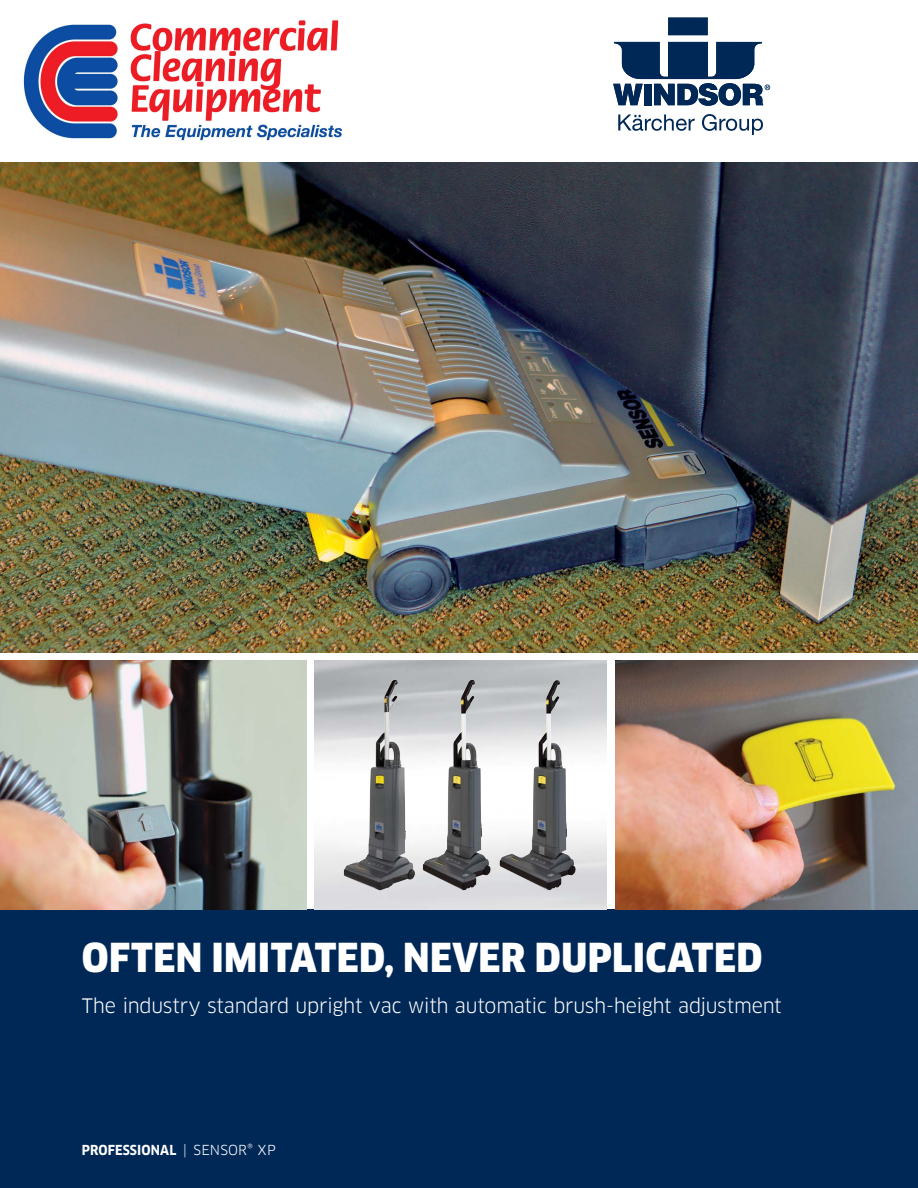
<style>
.page{position:relative;width:918px;height:1188px;background:#fff}
.page>*{position:absolute;margin:0;border:0;box-sizing:border-box;transform-origin:0 0}
.t1{font:900 39px "Clan Pro Narr";letter-spacing:.01em;color:#fff}
.t2{font:19.5px "Clan Pro";letter-spacing:-.015em;color:#fff}
.t3{font:700 13.5px "Clan Pro Narr";letter-spacing:.01em;color:#fff}
.s1{font-family:"Clan Pro";font-weight:400}
</style>
<div class="page">
<div style="left:0;top:910px;width:918px;height:278px;background:#002856"></div>
<div style="left:668px;top:17px;width:40px;height:18px;background:#002856"></div>
<svg style="left:613px;top:42px;width:157px;height:64px"></svg>
<svg style="left:618px;top:114px;width:77px;height:17px"></svg>
<svg style="left:702px;top:114px;width:61px;height:21px"></svg>
<img style="left:315px;top:661px;width:292px;height:249px">
<img style="left:615px;top:661px;width:303px;height:249px">
<img style="left:0;top:661px;width:306px;height:249px">
<img style="left:0;top:162px;width:918px;height:491px">
<img style="left:344px;top:682px;width:72px;height:208px">
<img style="left:422px;top:680px;width:69px;height:210px">
<img style="left:499px;top:680px;width:77px;height:210px">
<img style="left:23px;top:20px;width:319px;height:121px">
<h1 class="t1" style="left:82px;top:935px;width:682px">OFTEN IMITATED, NEVER DUPLICATED</h1>
<p class="t2" style="left:82px;top:994px;width:702px">The industry standard upright vac with automatic brush-height adjustment</p>
<p class="t3" style="left:82px;top:1142px;width:195px">PROFESSIONAL <span class="s1">| SENSOR® XP</span></p>
</div>
